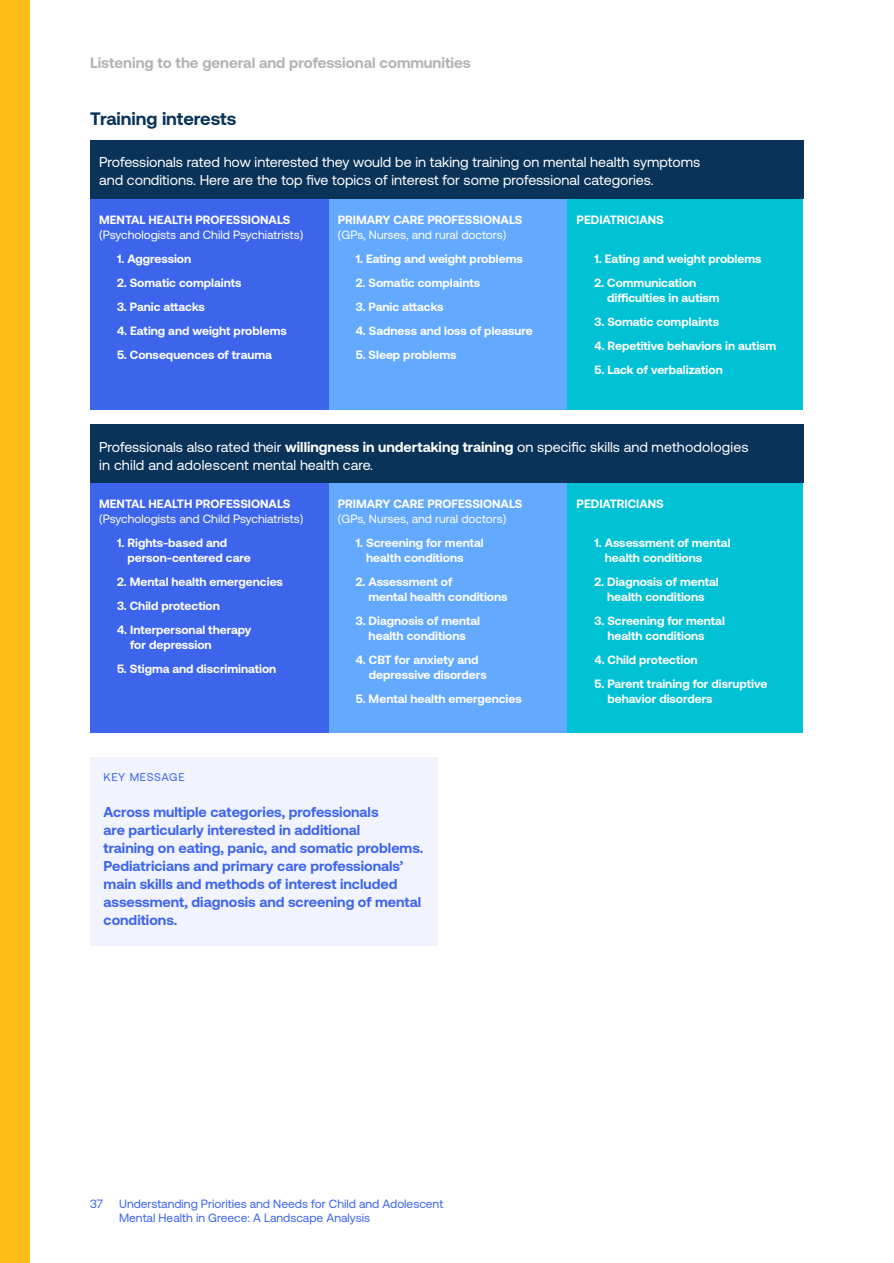
<style>
.page{position:relative;width:894px;height:1263px;background:#fff}
.page>*{position:absolute;margin:0;border:0;box-sizing:border-box;transform-origin:0 0}
.t1{font:700 18px "Aeonik Pro";color:#0a3359}
.t2{font:700 15px "Aeonik Pro";color:#b1b4b6}
.t3{font:14.25px/18px "Aeonik Pro";color:#fff}
.t4{font:700 14.25px/18px "Aeonik Pro";color:#3d65ec}
.t5{font:700 12px/15px "Aeonik Pro";color:#fff}
.t6{font:12px "Aeonik Pro";color:#fff}
.t7{font:12px/14.4px "Aeonik Pro";color:#3d65ec}
.t8{font:11.25px "Aeonik Pro";letter-spacing:.055em;color:#3d65ec}
.s1{font-weight:700}
</style>
<div class="page">
<div style="left:90px;top:140px;width:712px;height:59px;background:#0a3359"></div>
<div style="left:90px;top:199px;width:238px;height:211px;background:#3d65ec"></div>
<div style="left:328px;top:199px;width:239px;height:211px;background:#63a9fe"></div>
<div style="left:567px;top:199px;width:235px;height:211px;background:#00c2d4"></div>
<div style="left:90px;top:425px;width:712px;height:58px;background:#0a3359"></div>
<div style="left:90px;top:483px;width:238px;height:250px;background:#3d65ec"></div>
<div style="left:328px;top:483px;width:239px;height:250px;background:#63a9fe"></div>
<div style="left:567px;top:483px;width:235px;height:250px;background:#00c2d4"></div>
<div style="left:90px;top:757px;width:348px;height:44px;background:#f1f4fe"></div>
<div style="left:90px;top:790px;width:348px;height:156px;background:#f1f4fe"></div>
<div style="left:0;top:0;width:29px;height:1263px;background:#ffbd1a"></div>
<p class="t2" style="left:90px;top:55px;width:382px">Listening to the general and professional communities</p>
<h1 class="t1" style="left:90px;top:109px;width:148px">Training interests</h1>
<p class="t3" style="left:99px;top:153px;width:602px">Professionals rated how interested they would be in taking training on mental health symptoms and conditions. Here are the top five topics of interest for some professional categories.</p>
<p class="t5" style="left:99px;top:212px;width:193px">MENTAL HEALTH PROFESSIONALS</p>
<p class="t6" style="left:99px;top:228px;width:206px">(Psychologists and Child Psychiatrists)</p>
<p class="t5" style="left:117px;top:251px;width:76px">1. Aggression</p>
<p class="t5" style="left:117px;top:275px;width:126px">2. Somatic complaints</p>
<p class="t5" style="left:117px;top:299px;width:89px">3. Panic attacks</p>
<p class="t5" style="left:117px;top:323px;width:171px">4. Eating and weight problems</p>
<p class="t5" style="left:117px;top:347px;width:156px">5. Consequences of trauma</p>
<p class="t5" style="left:338px;top:212px;width:186px">PRIMARY CARE PROFESSIONALS</p>
<p class="t6" style="left:338px;top:228px;width:170px">(GPs, Nurses, and rural doctors)</p>
<p class="t5" style="left:356px;top:251px;width:168px">1. Eating and weight problems</p>
<p class="t5" style="left:356px;top:275px;width:126px">2. Somatic complaints</p>
<p class="t5" style="left:356px;top:299px;width:89px">3. Panic attacks</p>
<p class="t5" style="left:356px;top:323px;width:178px">4. Sadness and loss of pleasure</p>
<p class="t5" style="left:356px;top:347px;width:102px">5. Sleep problems</p>
<p class="t5" style="left:576px;top:212px;width:89px">PEDIATRICIANS</p>
<p class="t5" style="left:594px;top:251px;width:168px">1. Eating and weight problems</p>
<p class="t5" style="left:607px;top:275px;width:114px;text-indent:-13px">2. Communication difficulties in autism</p>
<p class="t5" style="left:594px;top:314px;width:126px">3. Somatic complaints</p>
<p class="t5" style="left:594px;top:338px;width:183px">4. Repetitive behaviors in autism</p>
<p class="t5" style="left:594px;top:362px;width:130px">5. Lack of verbalization</p>
<p class="t3" style="left:99px;top:438px;width:651px">Professionals also rated their <span class="s1">willingness in undertaking training</span> on specific skills and methodologies in child and adolescent mental health care.</p>
<p class="t5" style="left:99px;top:496px;width:193px">MENTAL HEALTH PROFESSIONALS</p>
<p class="t6" style="left:99px;top:512px;width:206px">(Psychologists and Child Psychiatrists)</p>
<p class="t5" style="left:127px;top:535px;width:125px;text-indent:-10px">1. Rights-based and person-centered care</p>
<p class="t5" style="left:117px;top:574px;width:167px">2. Mental health emergencies</p>
<p class="t5" style="left:117px;top:598px;width:104px">3. Child protection</p>
<p class="t5" style="left:130px;top:622px;width:123px;text-indent:-13px">4. Interpersonal therapy for depression</p>
<p class="t5" style="left:117px;top:661px;width:161px">5. Stigma and discrimination</p>
<p class="t5" style="left:338px;top:496px;width:186px">PRIMARY CARE PROFESSIONALS</p>
<p class="t6" style="left:338px;top:512px;width:170px">(GPs, Nurses, and rural doctors)</p>
<p class="t5" style="left:366px;top:535px;width:119px;text-indent:-10px">1. Screening for mental health conditions</p>
<p class="t5" style="left:368px;top:574px;width:140px;text-indent:-13px">2. Assessment of<br>mental health conditions</p>
<p class="t5" style="left:356px;top:613px;width:126px;text-align:center">3. Diagnosis of mental health conditions</p>
<p class="t5" style="left:369px;top:652px;width:119px;text-indent:-13px">4. CBT for anxiety and depressive disorders</p>
<p class="t5" style="left:356px;top:691px;width:167px">5. Mental health emergencies</p>
<p class="t5" style="left:576px;top:496px;width:89px">PEDIATRICIANS</p>
<p class="t5" style="left:604px;top:535px;width:127px;text-indent:-10px">1. Assessment of mental health conditions</p>
<p class="t5" style="left:594px;top:574px;width:126px;text-align:center">2. Diagnosis of mental health conditions</p>
<p class="t5" style="left:607px;top:613px;width:119px;text-indent:-13px">3. Screening for mental health conditions</p>
<p class="t5" style="left:594px;top:652px;width:105px">4. Child protection</p>
<p class="t5" style="left:607px;top:676px;width:161px;text-indent:-13px">5. Parent training for disruptive behavior disorders</p>
<p class="t8" style="left:104px;top:771px;width:82px">KEY MESSAGE</p>
<p class="t4" style="left:104px;top:803px;width:321px">Across multiple categories, professionals<br>are particularly interested in additional<br>training on eating, panic, and somatic problems.<br>Pediatricians and primary care professionals’ main skills and methods of interest included assessment, diagnosis and screening of mental conditions.</p>
<p class="t7" style="left:90px;top:1196px;width:14px">37</p>
<p class="t7" style="left:119px;top:1196px;width:325px">Understanding Priorities and Needs for Child and Adolescent<br>Mental Health in Greece: A Landscape Analysis</p>
</div>
